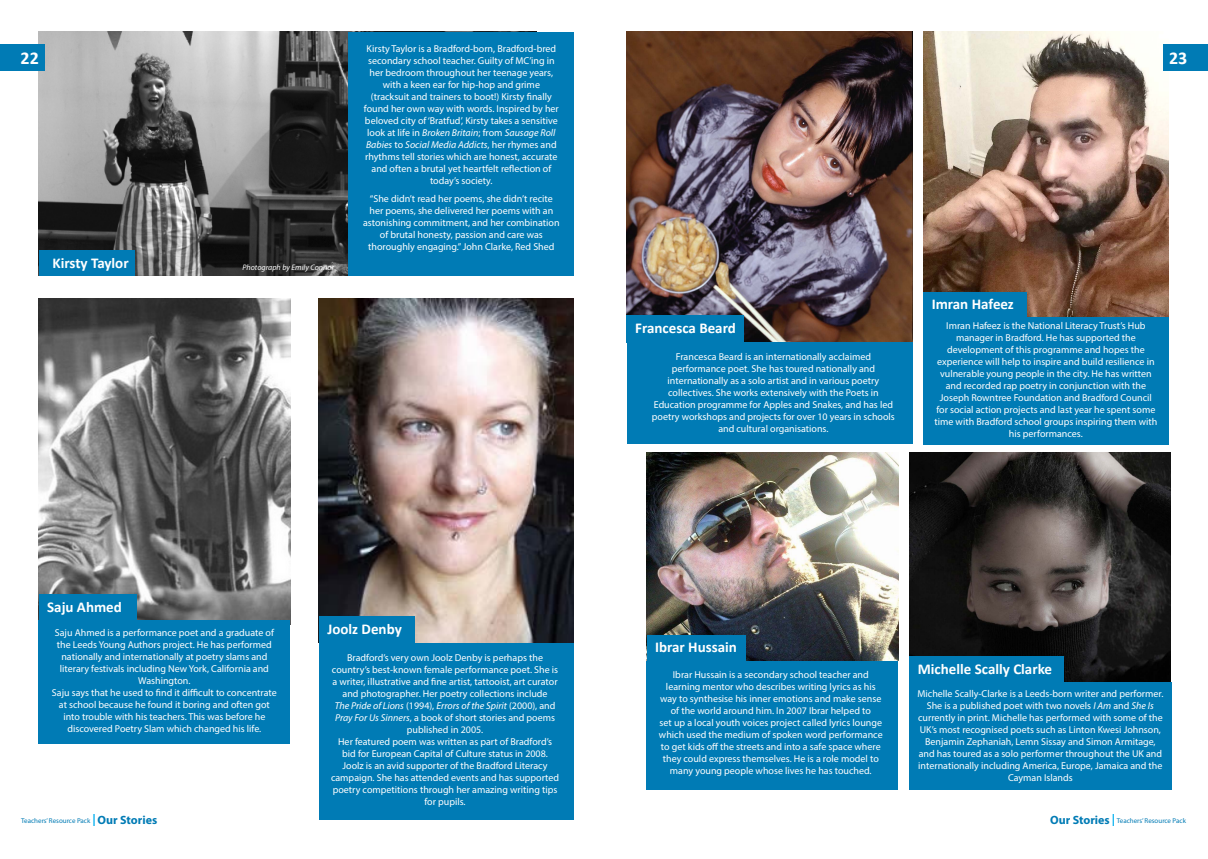
<style>
.page{position:relative;width:1208px;height:859px;background:#fff}
.page>*{position:absolute;margin:0;border:0;box-sizing:border-box;transform-origin:0 0}
.t1{font:700 18px "Calibri";color:#fff}
.t2{font:700 15px "Calibri";color:#fff}
.t3{font:10px/12px "Myriad Pro";color:#fff;text-align:center}
.t4{font:italic 8px "Myriad Pro";color:#fff}
.t5{font:7px "Myriad Pro";color:#007bb5}
.s1{font-style:italic}
.s2{font-weight:700;font-size:12px;color:#00aeef}
.s3{font-weight:700;font-size:12px}
</style>
<div class="page">
<div style="left:923px;top:310px;width:245px;height:134px;background:#007bb5"></div>
<img style="left:923px;top:31px;width:245px;height:285px">
<div style="left:923px;top:292px;width:104px;height:25px;background:#007bb5"></div>
<div style="left:319px;top:642px;width:254px;height:178px;background:#007bb5"></div>
<img style="left:319px;top:298px;width:254px;height:344px">
<div style="left:319px;top:616px;width:96px;height:27px;background:#007bb5"></div>
<img style="left:39px;top:298px;width:251px;height:323px">
<div style="left:39px;top:594px;width:98px;height:27px;background:#007bb5"></div>
<div style="left:39px;top:621px;width:251px;height:123px;background:#007bb5"></div>
<img style="left:909px;top:453px;width:261px;height:229px">
<div style="left:909px;top:656px;width:154px;height:26px;background:#007bb5"></div>
<div style="left:909px;top:682px;width:262px;height:108px;background:#007bb5"></div>
<div style="left:646px;top:624px;width:252px;height:166px;background:#007bb5"></div>
<img style="left:646px;top:453px;width:252px;height:208px">
<div style="left:646px;top:635px;width:99px;height:27px;background:#007bb5"></div>
<div style="left:1163px;top:45px;width:45px;height:26px;background:#007bb5"></div>
<img style="left:39px;top:32px;width:309px;height:244px">
<div style="left:39px;top:250px;width:95px;height:26px;background:#007bb5"></div>
<div style="left:348px;top:32px;width:225px;height:244px;background:#007bb5"></div>
<img style="left:626px;top:32px;width:286px;height:310px">
<div style="left:626px;top:316px;width:118px;height:27px;background:#007bb5"></div>
<div style="left:626px;top:342px;width:286px;height:102px;background:#007bb5"></div>
<div style="left:0;top:45px;width:45px;height:26px;background:#007bb5"></div>
<p class="t1" style="left:21px;top:45px;width:20px">22</p>
<p class="t2" style="left:52px;top:252px;width:78px">Kirsty Taylor</p>
<p class="t4" style="left:242px;top:262px;width:93px">Photograph by Emily Connor</p>
<p class="t3" style="left:366px;top:43px;width:191px">Kirsty Taylor is a Bradford-born, Bradford-bred secondary school teacher. Guilty of MC’ing in her bedroom throughout her teenage years, with a keen ear for hip-hop and grime</p>
<p class="t3" style="left:364px;top:91px;width:196px">(tracksuit and trainers to boot!) Kirsty finally found her own way with words. Inspired by her beloved city of ‘Bratfud’, Kirsty takes a sensitive look at life in <span class="s1">Broken Britain</span>; from <span class="s1">Sausage Roll Babies</span> to <span class="s1">Social Media Addicts</span>, her rhymes and rhythms tell stories which are honest, accurate and often a brutal yet heartfelt reflection of today’s society.</p>
<p class="t3" style="left:363px;top:193px;width:198px">“She didn’t read her poems, she didn’t recite her poems, she delivered her poems with an astonishing commitment, and her combination of brutal honesty, passion and care was</p>
<p class="t3" style="left:368px;top:241px;width:188px">thoroughly engaging.” John Clarke, Red Shed</p>
<p class="t2" style="left:47px;top:596px;width:76px">Saju Ahmed</p>
<p class="t3" style="left:55px;top:626px;width:221px">Saju Ahmed is a performance poet and a graduate of the Leeds Young Authors project. He has performed nationally and internationally at poetry slams and literary festivals including New York, California and Washington.</p>
<p class="t3" style="left:52px;top:686px;width:226px">Saju says that he used to find it difficult to concentrate at school because he found it boring and often got into trouble with his teachers. This was before he discovered Poetry Slam which changed his life.</p>
<p class="t2" style="left:327px;top:618px;width:76px">Joolz Denby</p>
<p class="t3" style="left:347px;top:652px;width:197px">Bradford’s very own Joolz Denby is perhaps the</p>
<p class="t3" style="left:332px;top:664px;width:228px">country’s best-known female performance poet. She is a writer, illustrative and fine artist, tattooist, art curator and photographer. Her poetry collections include<br><span class="s1">The Pride of Lions</span> (1994), <span class="s1">Errors of the Spirit</span> (2000), and <span class="s1">Pray For Us Sinners</span>, a book of short stories and poems published in 2005.</p>
<p class="t3" style="left:338px;top:736px;width:215px">Her featured poem was written as part of Bradford’s bid for European Capital of Culture status in 2008.</p>
<p class="t3" style="left:331px;top:760px;width:230px">Joolz is an avid supporter of the Bradford Literacy campaign. She has attended events and has supported poetry competitions through her amazing writing tips for pupils.</p>
<p class="t1" style="left:1169px;top:45px;width:20px">23</p>
<p class="t2" style="left:635px;top:317px;width:102px">Francesca Beard</p>
<p class="t3" style="left:652px;top:350px;width:244px">Francesca Beard is an internationally acclaimed performance poet. She has toured nationally and internationally as a solo artist and in various poetry collectives. She works extensively with the Poets in Education programme for Apples and Snakes, and has led poetry workshops and projects for over 10 years in schools and cultural organisations.</p>
<p class="t2" style="left:931px;top:294px;width:84px">Imran Hafeez</p>
<p class="t3" style="left:946px;top:319px;width:201px">Imran Hafeez is the National Literacy Trust’s Hub</p>
<p class="t3" style="left:956px;top:331px;width:181px">manager in Bradford. He has supported the</p>
<p class="t3" style="left:947px;top:343px;width:199px">development of this programme and hopes the</p>
<p class="t3" style="left:934px;top:355px;width:224px">experience will help to inspire and build resilience in vulnerable young people in the city. He has written and recorded rap poetry in conjunction with the Joseph Rowntree Foundation and Bradford Council for social action projects and last year he spent some time with Bradford school groups inspiring them with his performances.</p>
<p class="t2" style="left:655px;top:637px;width:83px">Ibrar Hussain</p>
<p class="t3" style="left:673px;top:668px;width:197px">Ibrar Hussain is a secondary school teacher and</p>
<p class="t3" style="left:660px;top:680px;width:223px">learning mentor who describes writing lyrics as his way to synthesise his inner emotions and make sense of the world around him. In 2007 Ibrar helped to</p>
<p class="t3" style="left:659px;top:716px;width:225px">set up a local youth voices project called lyrics lounge which used the medium of spoken word performance to get kids off the streets and into a safe space where they could express themselves. He is a role model to many young people whose lives he has touched.</p>
<p class="t2" style="left:917px;top:658px;width:136px">Michelle Scally Clarke</p>
<p class="t3" style="left:917px;top:688px;width:247px">Michelle Scally-Clarke is a Leeds-born writer and performer.<br>She is a published poet with two novels <span class="s1">I Am</span> and <span class="s1">She Is </span>currently in print. Michelle has performed with some of the UK’s most recognised poets such as Linton Kwesi Johnson, Benjamin Zephaniah, Lemn Sissay and Simon Armitage, and has toured as a solo performer throughout the UK and internationally including America, Europe, Jamaica and the Cayman Islands</p>
<p class="t5" style="left:21px;top:817px;width:137px">Teachers’ Resource Pack <span class="s2">|</span><span class="s3">Our Stories</span></p>
<p class="t5" style="left:1050px;top:817px;width:137px"><span class="s3">Our Stories</span> <span class="s2">|</span> Teachers’ Resource Pack</p>
</div>
